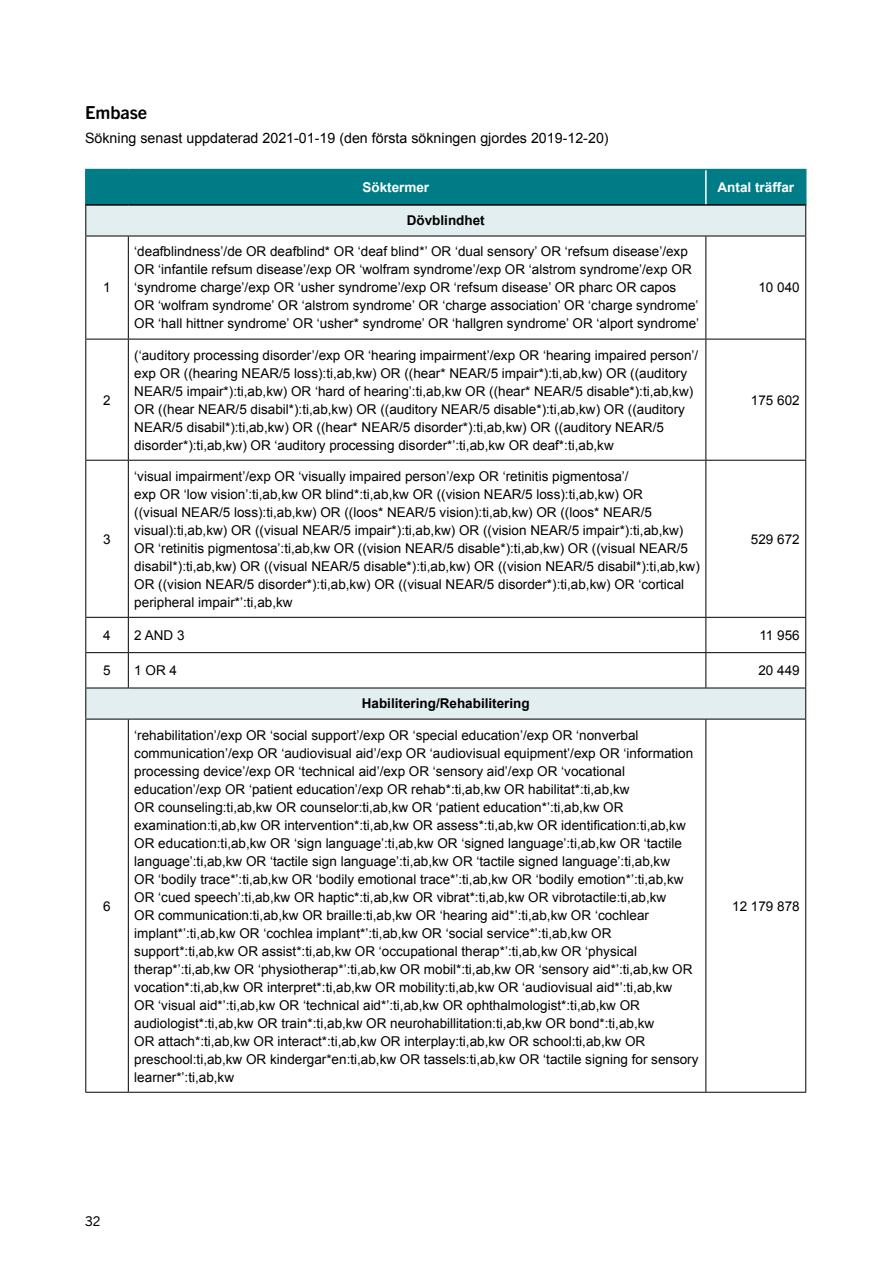
<style>
.page{position:relative;width:893px;height:1263px;background:#fff}
.page>*{position:absolute;margin:0;border:0;box-sizing:border-box;transform-origin:0 0}
.t1{font:700 18px "Trade Gothic Next SR Pro";color:#000}
.Brödtext{font:14.25px "Arial";color:#000}
.Tabelltext_utan_numr{font:13.5px/18px "Arial";color:#000}
.Tabelltext_utan_numr-2{font:700 13.5px "Arial";color:#000}
.Tabelltext_utan_numr-3{font:700 13.5px "Arial";color:#fff}
.t2{font:13.5px "Trade Gothic Next SR Pro";color:#000}
</style>
<div class="page">
<div style="left:87px;top:170px;width:718px;height:34px;background:#007c87"></div>
<svg style="left:86px;top:206px;width:719px;height:513px"></svg>
<hr style="left:85px;top:204px;width:43px;height:2px;background:#000">
<hr style="left:128px;top:204px;width:578px;height:2px;background:#000">
<hr style="left:706px;top:204px;width:100px;height:2px;background:#000">
<hr style="left:85px;top:169px;width:43px;height:1px;background:#007c87">
<hr style="left:85px;top:170px;width:2px;height:34px;background:#007c87">
<hr style="left:128px;top:169px;width:578px;height:1px;background:#007c87">
<hr style="left:706px;top:169px;width:100px;height:1px;background:#007c87">
<hr style="left:805px;top:170px;width:1px;height:34px;background:#007c87">
<hr style="left:705px;top:170px;width:2px;height:34px;background:#fff">
<hr style="left:85px;top:206px;width:1px;height:30px;background:#000">
<hr style="left:805px;top:206px;width:1px;height:30px;background:#000">
<hr style="left:85px;top:236px;width:43px;height:1px;background:#000">
<hr style="left:85px;top:236px;width:1px;height:103px;background:#000">
<hr style="left:128px;top:236px;width:578px;height:1px;background:#000">
<hr style="left:128px;top:236px;width:1px;height:103px;background:#000">
<hr style="left:706px;top:236px;width:100px;height:1px;background:#000">
<hr style="left:705px;top:236px;width:1px;height:103px;background:#000">
<hr style="left:805px;top:236px;width:1px;height:103px;background:#000">
<hr style="left:85px;top:339px;width:43px;height:1px;background:#000">
<hr style="left:85px;top:339px;width:1px;height:121px;background:#000">
<hr style="left:128px;top:339px;width:578px;height:1px;background:#000">
<hr style="left:128px;top:339px;width:1px;height:121px;background:#000">
<hr style="left:706px;top:339px;width:100px;height:1px;background:#000">
<hr style="left:705px;top:339px;width:1px;height:121px;background:#000">
<hr style="left:805px;top:339px;width:1px;height:121px;background:#000">
<hr style="left:85px;top:460px;width:43px;height:1px;background:#000">
<hr style="left:85px;top:461px;width:1px;height:156px;background:#000">
<hr style="left:128px;top:460px;width:578px;height:1px;background:#000">
<hr style="left:128px;top:461px;width:1px;height:156px;background:#000">
<hr style="left:706px;top:460px;width:100px;height:1px;background:#000">
<hr style="left:705px;top:461px;width:1px;height:156px;background:#000">
<hr style="left:805px;top:461px;width:1px;height:156px;background:#000">
<hr style="left:85px;top:617px;width:43px;height:1px;background:#000">
<hr style="left:85px;top:618px;width:1px;height:34px;background:#000">
<hr style="left:128px;top:617px;width:578px;height:1px;background:#000">
<hr style="left:128px;top:618px;width:1px;height:34px;background:#000">
<hr style="left:706px;top:617px;width:100px;height:1px;background:#000">
<hr style="left:705px;top:618px;width:1px;height:34px;background:#000">
<hr style="left:805px;top:618px;width:1px;height:34px;background:#000">
<hr style="left:85px;top:652px;width:43px;height:1px;background:#000">
<hr style="left:85px;top:653px;width:1px;height:35px;background:#000">
<hr style="left:128px;top:652px;width:578px;height:1px;background:#000">
<hr style="left:128px;top:653px;width:1px;height:35px;background:#000">
<hr style="left:706px;top:652px;width:100px;height:1px;background:#000">
<hr style="left:705px;top:653px;width:1px;height:35px;background:#000">
<hr style="left:805px;top:653px;width:1px;height:35px;background:#000">
<hr style="left:85px;top:688px;width:43px;height:1px;background:#000">
<hr style="left:85px;top:688px;width:1px;height:31px;background:#000">
<hr style="left:128px;top:688px;width:578px;height:1px;background:#000">
<hr style="left:706px;top:688px;width:100px;height:1px;background:#000">
<hr style="left:805px;top:688px;width:1px;height:31px;background:#000">
<hr style="left:85px;top:719px;width:43px;height:1px;background:#000">
<hr style="left:85px;top:719px;width:1px;height:373px;background:#000">
<hr style="left:128px;top:719px;width:578px;height:1px;background:#000">
<hr style="left:128px;top:719px;width:1px;height:373px;background:#000">
<hr style="left:706px;top:719px;width:100px;height:1px;background:#000">
<hr style="left:705px;top:719px;width:1px;height:373px;background:#000">
<hr style="left:805px;top:719px;width:1px;height:373px;background:#000">
<hr style="left:85px;top:1092px;width:43px;height:1px;background:#000">
<hr style="left:128px;top:1092px;width:578px;height:1px;background:#000">
<hr style="left:706px;top:1092px;width:100px;height:1px;background:#000">
<h3 class="t1" style="left:85px;top:100px;width:64px">Embase</h3>
<p class="Brödtext" style="left:85px;top:128px;width:525px">Sökning senast uppdaterad 2021-01-19 (den första sökningen gjordes 2019-12-20)</p>
<p class="Tabelltext_utan_numr-3" style="left:362px;top:178px;width:68px">Söktermer</p>
<p class="Tabelltext_utan_numr-3" style="left:718px;top:178px;width:78px">Antal träffar</p>
<p class="Tabelltext_utan_numr-2" style="left:407px;top:212px;width:80px">Dövblindhet</p>
<p class="Tabelltext_utan_numr" style="left:103px;top:279px;width:9px">1</p>
<p class="Tabelltext_utan_numr" style="left:134px;top:243px;width:566px">‘deafblindness’/de OR deafblind* OR ‘deaf blind*’ OR ‘dual sensory’ OR ‘refsum disease’/exp OR ‘infantile refsum disease’/exp OR ‘wolfram syndrome’/exp OR ‘alstrom syndrome’/exp OR ‘syndrome charge’/exp OR ‘usher syndrome’/exp OR ‘refsum disease’ OR pharc OR capos OR ‘wolfram syndrome’ OR ‘alstrom syndrome’ OR ‘charge association’ OR ‘charge syndrome’ OR ‘hall hittner syndrome’ OR ‘usher* syndrome’ OR ‘hallgren syndrome’ OR ‘alport syndrome’</p>
<p class="Tabelltext_utan_numr" style="left:758px;top:279px;width:43px">10 040</p>
<p class="Tabelltext_utan_numr" style="left:103px;top:391px;width:9px">2</p>
<p class="Tabelltext_utan_numr" style="left:134px;top:346px;width:565px">(‘auditory processing disorder’/exp OR ‘hearing impairment’/exp OR ‘hearing impaired person’/ exp OR ((hearing NEAR/5 loss):ti,ab,kw) OR ((hear* NEAR/5 impair*):ti,ab,kw) OR ((auditory NEAR/5 impair*):ti,ab,kw) OR ‘hard of hearing’:ti,ab,kw OR ((hear* NEAR/5 disable*):ti,ab,kw)<br>OR ((hear NEAR/5 disabil*):ti,ab,kw) OR ((auditory NEAR/5 disable*):ti,ab,kw) OR ((auditory NEAR/5 disabil*):ti,ab,kw) OR ((hear* NEAR/5 disorder*):ti,ab,kw) OR ((auditory NEAR/5 disorder*):ti,ab,kw) OR ‘auditory processing disorder*’:ti,ab,kw OR deaf*:ti,ab,kw</p>
<p class="Tabelltext_utan_numr" style="left:751px;top:391px;width:50px">175 602</p>
<p class="Tabelltext_utan_numr" style="left:103px;top:530px;width:9px">3</p>
<p class="Tabelltext_utan_numr" style="left:134px;top:467px;width:567px">‘visual impairment’/exp OR ‘visually impaired person’/exp OR ‘retinitis pigmentosa’/<br>exp OR ‘low vision’:ti,ab,kw OR blind*:ti,ab,kw OR ((vision NEAR/5 loss):ti,ab,kw) OR<br>((visual NEAR/5 loss):ti,ab,kw) OR ((loos* NEAR/5 vision):ti,ab,kw) OR ((loos* NEAR/5 visual):ti,ab,kw) OR ((visual NEAR/5 impair*):ti,ab,kw) OR ((vision NEAR/5 impair*):ti,ab,kw)<br>OR ‘retinitis pigmentosa’:ti,ab,kw OR ((vision NEAR/5 disable*):ti,ab,kw) OR ((visual NEAR/5 disabil*):ti,ab,kw) OR ((visual NEAR/5 disable*):ti,ab,kw) OR ((vision NEAR/5 disabil*):ti,ab,kw)<br>OR ((vision NEAR/5 disorder*):ti,ab,kw) OR ((visual NEAR/5 disorder*):ti,ab,kw) OR ‘cortical peripheral impair*’:ti,ab,kw</p>
<p class="Tabelltext_utan_numr" style="left:751px;top:530px;width:50px">529 672</p>
<p class="Tabelltext_utan_numr" style="left:103px;top:626px;width:9px">4</p>
<p class="Tabelltext_utan_numr" style="left:134px;top:626px;width:52px">2 AND 3</p>
<p class="Tabelltext_utan_numr" style="left:759px;top:626px;width:42px">11 956</p>
<p class="Tabelltext_utan_numr" style="left:103px;top:662px;width:9px">5</p>
<p class="Tabelltext_utan_numr" style="left:134px;top:662px;width:44px">1 OR 4</p>
<p class="Tabelltext_utan_numr" style="left:758px;top:662px;width:43px">20 449</p>
<p class="Tabelltext_utan_numr-2" style="left:362px;top:695px;width:170px">Habilitering/Rehabilitering</p>
<p class="Tabelltext_utan_numr" style="left:103px;top:897px;width:9px">6</p>
<p class="Tabelltext_utan_numr" style="left:134px;top:726px;width:566px">‘rehabilitation’/exp OR ‘social support’/exp OR ‘special education’/exp OR ‘nonverbal communication’/exp OR ‘audiovisual aid’/exp OR ‘audiovisual equipment’/exp OR ‘information processing device’/exp OR ‘technical aid’/exp OR ‘sensory aid’/exp OR ‘vocational education’/exp OR ‘patient education’/exp OR rehab*:ti,ab,kw OR habilitat*:ti,ab,kw<br>OR counseling:ti,ab,kw OR counselor:ti,ab,kw OR ‘patient education*’:ti,ab,kw OR examination:ti,ab,kw OR intervention*:ti,ab,kw OR assess*:ti,ab,kw OR identification:ti,ab,kw OR education:ti,ab,kw OR ‘sign language’:ti,ab,kw OR ‘signed language’:ti,ab,kw OR ‘tactile language’:ti,ab,kw OR ‘tactile sign language’:ti,ab,kw OR ‘tactile signed language’:ti,ab,kw<br>OR ‘bodily trace*’:ti,ab,kw OR ‘bodily emotional trace*’:ti,ab,kw OR ‘bodily emotion*’:ti,ab,kw OR ‘cued speech’:ti,ab,kw OR haptic*:ti,ab,kw OR vibrat*:ti,ab,kw OR vibrotactile:ti,ab,kw<br>OR communication:ti,ab,kw OR braille:ti,ab,kw OR ‘hearing aid*’:ti,ab,kw OR ‘cochlear implant*’:ti,ab,kw OR ‘cochlea implant*’:ti,ab,kw OR ‘social service*’:ti,ab,kw OR support*:ti,ab,kw OR assist*:ti,ab,kw OR ‘occupational therap*’:ti,ab,kw OR ‘physical therap*’:ti,ab,kw OR ‘physiotherap*’:ti,ab,kw OR mobil*:ti,ab,kw OR ‘sensory aid*’:ti,ab,kw OR vocation*:ti,ab,kw OR interpret*:ti,ab,kw OR mobility:ti,ab,kw OR ‘audiovisual aid*’:ti,ab,kw<br>OR ‘visual aid*’:ti,ab,kw OR ‘technical aid*’:ti,ab,kw OR ophthalmologist*:ti,ab,kw OR audiologist*:ti,ab,kw OR train*:ti,ab,kw OR neurohabillitation:ti,ab,kw OR bond*:ti,ab,kw<br>OR attach*:ti,ab,kw OR interact*:ti,ab,kw OR interplay:ti,ab,kw OR school:ti,ab,kw OR preschool:ti,ab,kw OR kindergar*en:ti,ab,kw OR tassels:ti,ab,kw OR ‘tactile signing for sensory learner*’:ti,ab,kw</p>
<p class="Tabelltext_utan_numr" style="left:732px;top:897px;width:69px">12 179 878</p>
<p class="t2" style="left:85px;top:1211px;width:17px">32</p>
</div>
